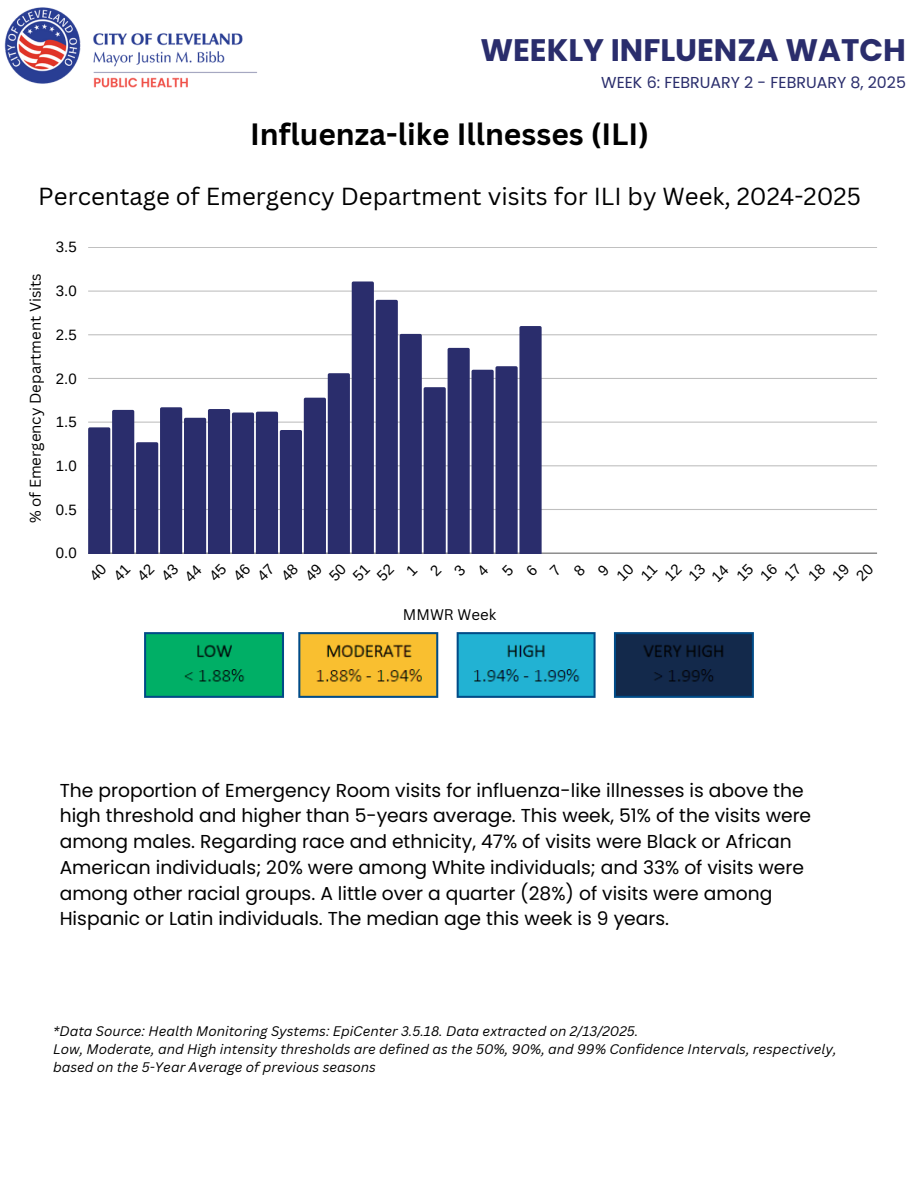
<style>
.page{position:relative;width:918px;height:1188px;background:#fff}
.page>*{position:absolute;margin:0;border:0;box-sizing:border-box;transform-origin:0 0}
.t1{font:700 31.2px "Poppins";color:#2a2d6c}
.t2{font:700 30px "Canva Sans";color:#000}
.t3{font:24px "Canva Sans";color:#000}
.t4{font:18.75px/25.8px "Poppins";color:#000}
.t5{font:15.9px "Poppins";color:#2a2d6c}
.t6{font:15px "Canva Sans";color:#000}
.t7{font:15px/17px "Arimo";color:#000}
.t8{font:italic 13.5px/18px "Canva Sans";color:#000}
</style>
<div class="page">
<img style="left:4px;top:7px;width:253px;height:81px">
<hr style="left:88px;top:553px;width:789px;height:1px;background:#000;opacity:.6">
<hr style="left:88px;top:509px;width:789px;height:1px;background:#bfbfbf">
<hr style="left:88px;top:465px;width:789px;height:1px;background:#cfcfcf">
<hr style="left:88px;top:422px;width:789px;height:1px;background:#d3d3d3">
<hr style="left:88px;top:378px;width:789px;height:1px;background:#bfbfbf">
<hr style="left:88px;top:334px;width:789px;height:1px;background:#cdcdcd">
<hr style="left:88px;top:291px;width:789px;height:1px;background:#d5d5d5">
<hr style="left:88px;top:247px;width:789px;height:1px;background:#c0c0c0">
<svg style="left:88px;top:281px;width:454px;height:272px"></svg>
<img style="left:144px;top:632px;width:610px;height:66px">
<p class="t1" style="left:480px;top:28px;width:427px">WEEKLY INFLUENZA WATCH</p>
<p class="t5" style="left:601px;top:71px;width:306px">WEEK 6: FEBRUARY 2 - FEBRUARY 8, 2025</p>
<p class="t2" style="left:250px;top:113px;width:401px">Influenza-like Illnesses (ILI)</p>
<h2 class="t3" style="left:38px;top:179px;width:824px">Percentage of Emergency Department visits for ILI by Week, 2024-2025</h2>
<p class="t6" style="left:25px;top:523px;width:252px;rotate:-90deg">% of Emergency Department Visits</p>
<p class="t7" style="left:56px;top:239px;width:22px">3.5</p>
<p class="t7" style="left:56px;top:282px;width:22px">3.0</p>
<p class="t7" style="left:56px;top:326px;width:22px">2.5</p>
<p class="t7" style="left:56px;top:370px;width:22px">2.0</p>
<p class="t7" style="left:56px;top:414px;width:22px">1.5</p>
<p class="t7" style="left:56px;top:457px;width:22px">1.0</p>
<p class="t7" style="left:56px;top:501px;width:22px">0.5</p>
<p class="t7" style="left:56px;top:545px;width:22px">0.0</p>
<p class="t7" style="left:169px;top:561px;width:18px;text-indent:-16px;rotate:-45deg">43<br>44</p>
<p class="t7" style="left:696px;top:561px;width:18px;text-indent:-16px;rotate:-45deg">13<br>14</p>
<h5 class="t6" style="left:403px;top:604px;width:95px">MMWR Week</h5>
<h5 class="t4" style="left:60px;top:777px;width:753px">The proportion of Emergency Room visits for influenza-like illnesses is above the high threshold and higher than 5-years average. This week, 51% of the visits were among males. Regarding race and ethnicity, 47% of visits were Black or African American individuals; 20% were among White individuals; and 33% of visits were among other racial groups. A little over a quarter (28%) of visits were among Hispanic or Latin individuals. The median age this week is 9 years.</h5>
<h4 class="t8" style="left:53px;top:1021px;width:587px">*Data Source: Health Monitoring Systems: EpiCenter 3.5.18. Data extracted on 2/13/2025.</h4>
<h1 class="t8" style="left:53px;top:1039px;width:785px">Low, Moderate, and High intensity thresholds are defined as the 50%, 90%, and 99% Confidence Intervals, respectively, based on the 5-Year Average of previous seasons</h1>
</div>
